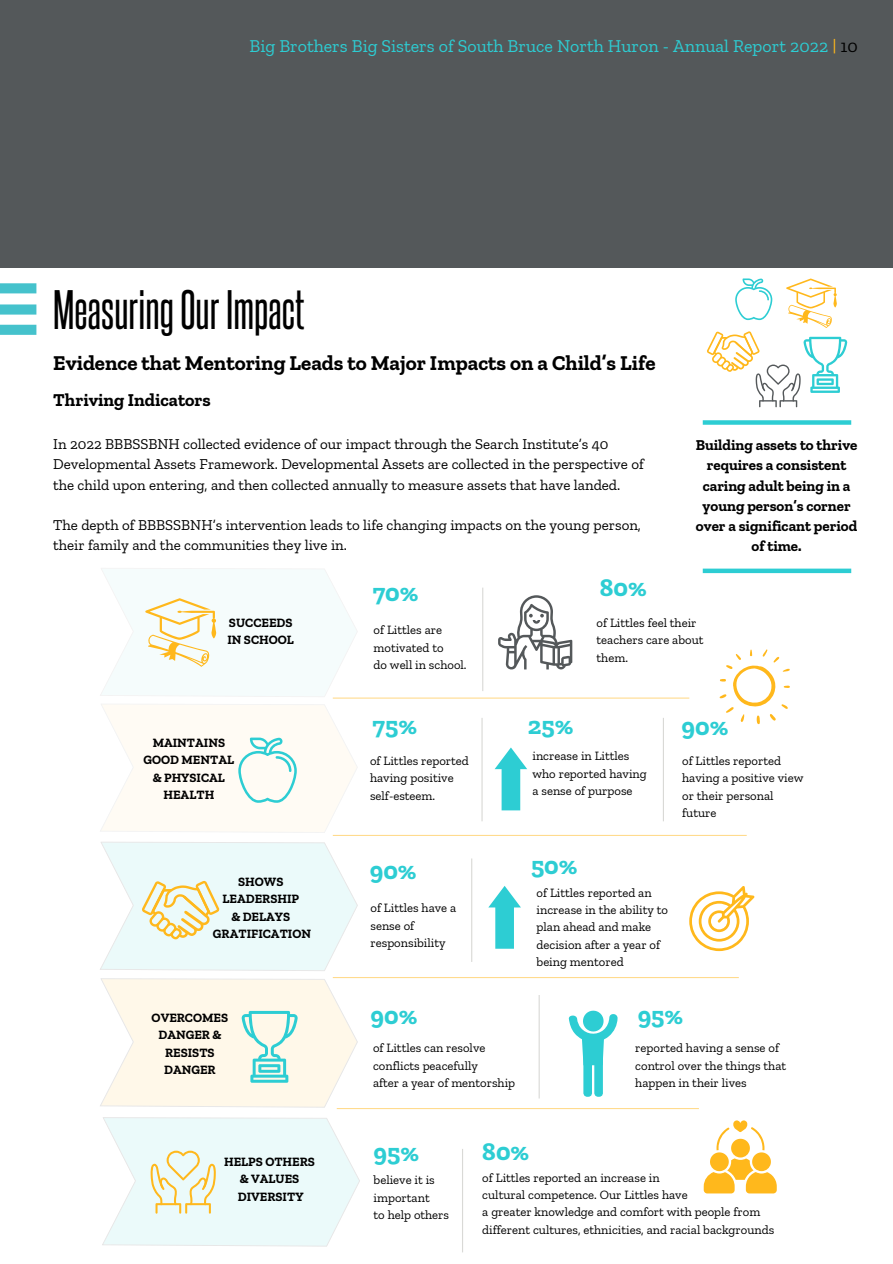
<style>
.page{position:relative;width:893px;height:1264px;background:#fff}
.page>*{position:absolute;margin:0;border:0;box-sizing:border-box;transform-origin:0 0}
.t1{font:47.25px "Steelfish Rg";color:#000}
.t2{font:700 25.35px "Zilla Slab";color:#2dcdd3}
.t3{font:700 21px "Zilla Slab";color:#000}
.t4{font:18px "Zilla Slab";color:#2dcdd3}
.t5{font:700 18px "Zilla Slab";color:#000}
.t6{font:15px/20.2px "Zilla Slab";color:#000}
.t7{font:700 15px "Zilla Slab";color:#000}
.t8{font:12.75px/17.4px "Zilla Slab";color:#000}
.t9{font:700 12.75px/17.4px "Zilla Slab";color:#000;text-align:center}
.s1{color:#ffb81c}
.s2{color:#000}
</style>
<div class="page">
<div style="left:0;top:0;width:892px;height:268px;background:#54585a"></div>
<div style="left:0;top:283px;width:36px;height:10px;background:#45c2cc"></div>
<div style="left:0;top:304px;width:36px;height:10px;background:#45c2cc"></div>
<div style="left:0;top:325px;width:36px;height:10px;background:#45c2cc"></div>
<svg style="left:100px;top:568px;width:257px;height:129px"></svg>
<svg style="left:100px;top:704px;width:257px;height:129px"></svg>
<svg style="left:100px;top:842px;width:258px;height:129px;background:#eef7f2"></svg>
<svg style="left:100px;top:978px;width:258px;height:129px;background:#f7f7eb"></svg>
<svg style="left:102px;top:1117px;width:258px;height:129px;background:#edf8f5"></svg>
<hr style="left:333px;top:697px;width:356px;height:1px;background:#ffb81c">
<hr style="left:333px;top:977px;width:405px;height:1px;background:#ffb81c">
<hr style="left:333px;top:834px;width:413px;height:2px;background:#ffb81c">
<hr style="left:337px;top:1107px;width:362px;height:2px;background:#ffb81c">
<hr style="left:482px;top:587px;width:1px;height:104px;background:#d9d9d6">
<svg style="left:498px;top:595px;width:74px;height:74px"></svg>
<hr style="left:481px;top:718px;width:1px;height:103px;background:#d9d9d6">
<hr style="left:662px;top:718px;width:2px;height:103px;background:#d9d9d6">
<svg style="left:494px;top:747px;width:33px;height:63px"></svg>
<svg style="left:719px;top:649px;width:71px;height:75px"></svg>
<hr style="left:471px;top:858px;width:1px;height:103px;background:#d9d9d6">
<svg style="left:488px;top:886px;width:33px;height:62px"></svg>
<svg style="left:689px;top:886px;width:65px;height:65px"></svg>
<hr style="left:538px;top:995px;width:1px;height:103px;background:#d9d9d6">
<svg style="left:568px;top:1010px;width:49px;height:86px"></svg>
<hr style="left:462px;top:1148px;width:1px;height:104px;background:#d9d9d6">
<svg style="left:703px;top:1120px;width:73px;height:73px"></svg>
<svg style="left:707px;top:278px;width:140px;height:129px"></svg>
<div style="left:702px;top:568px;width:149px;height:5px;background:#2dcdd3"></div>
<div style="left:702px;top:420px;width:149px;height:5px;background:#2dcdd3"></div>
<p class="t4" style="left:249px;top:35px;width:609px">Big Brothers Big Sisters of South Bruce North Huron - Annual Report 2022 <span class="s1">|</span> <span class="s2">10</span></p>
<p class="t1" style="left:53px;top:280px;width:253px">MeasuringOur Impact</p>
<p class="t3" style="left:53px;top:350px;width:603px">Evidence that Mentoring Leads to Major Impacts on a Child’s Life</p>
<p class="t5" style="left:53px;top:389px;width:159px">Thriving Indicators</p>
<p class="t6" style="left:53px;top:434px;width:592px">In 2022 BBBSSBNH collected evidence of our impact through the Search Institute’s 40<br>Developmental Assets Framework. Developmental Assets are collected in the perspective of the child upon entering, and then collected annually to measure assets that have landed.</p>
<p class="t6" style="left:53px;top:514px;width:589px">The depth of BBBSSBNH’s intervention leads to life changing impacts on the young person, their family and the communities they live in.</p>
<p class="t7" style="left:695px;top:436px;width:163px">Building assets to thrive</p>
<p class="t7" style="left:706px;top:456px;width:141px">requires a consistent</p>
<p class="t7" style="left:702px;top:476px;width:149px">caring adult being in a</p>
<p class="t7" style="left:702px;top:497px;width:149px">young person’s corner</p>
<p class="t7" style="left:696px;top:517px;width:163px">over a significant period</p>
<p class="t7" style="left:751px;top:537px;width:51px">of time.</p>
<p class="t9" style="left:229px;top:614px;width:65px">SUCCEEDS</p>
<p class="t9" style="left:227px;top:631px;width:68px">IN SCHOOL</p>
<p class="t9" style="left:153px;top:733px;width:74px">MAINTAINS</p>
<p class="t9" style="left:144px;top:751px;width:92px">GOOD MENTAL &amp; PHYSICAL<br>HEALTH</p>
<p class="t9" style="left:238px;top:872px;width:47px">SHOWS</p>
<p class="t9" style="left:222px;top:890px;width:78px">LEADERSHIP</p>
<p class="t9" style="left:231px;top:907px;width:60px">&amp; DELAYS</p>
<p class="t9" style="left:213px;top:925px;width:100px">GRATIFICATION</p>
<p class="t9" style="left:152px;top:1008px;width:78px">OVERCOMES</p>
<p class="t9" style="left:158px;top:1025px;width:64px">DANGER &amp;<br>RESISTS<br>DANGER</p>
<p class="t9" style="left:224px;top:1152px;width:92px">HELPS OTHERS</p>
<p class="t9" style="left:240px;top:1170px;width:61px">&amp; VALUES</p>
<p class="t9" style="left:238px;top:1187px;width:67px">DIVERSITY</p>
<p class="t2" style="left:372px;top:577px;width:47px">70%</p>
<p class="t2" style="left:599px;top:572px;width:48px">80%</p>
<p class="t8" style="left:373px;top:621px;width:70px">of Littles are</p>
<p class="t8" style="left:373px;top:638px;width:72px">motivated to</p>
<p class="t8" style="left:373px;top:656px;width:94px">do well in school.</p>
<p class="t8" style="left:596px;top:614px;width:101px">of Littles feel their</p>
<p class="t8" style="left:596px;top:631px;width:108px">teachers care about</p>
<p class="t8" style="left:596px;top:649px;width:33px">them.</p>
<p class="t2" style="left:372px;top:710px;width:46px">75%</p>
<p class="t8" style="left:370px;top:751px;width:100px">of Littles reported</p>
<p class="t8" style="left:370px;top:769px;width:85px">having positive</p>
<p class="t8" style="left:370px;top:786px;width:67px">self-esteem.</p>
<p class="t2" style="left:528px;top:710px;width:47px">25%</p>
<p class="t8" style="left:532px;top:747px;width:98px">increase in Littles</p>
<p class="t8" style="left:532px;top:764px;width:116px">who reported having</p>
<p class="t8" style="left:532px;top:782px;width:102px">a sense of purpose</p>
<p class="t2" style="left:681px;top:711px;width:48px">90%</p>
<p class="t8" style="left:682px;top:751px;width:100px">of Littles reported</p>
<p class="t8" style="left:682px;top:769px;width:123px">having a positive view</p>
<p class="t8" style="left:682px;top:786px;width:93px">or their personal</p>
<p class="t8" style="left:682px;top:804px;width:36px">future</p>
<p class="t2" style="left:370px;top:855px;width:48px">90%</p>
<p class="t8" style="left:370px;top:899px;width:87px">of Littles have a</p>
<p class="t8" style="left:370px;top:916px;width:45px">sense of</p>
<p class="t8" style="left:370px;top:934px;width:77px">responsibility</p>
<p class="t2" style="left:370px;top:1000px;width:48px">90%</p>
<p class="t8" style="left:373px;top:1038px;width:114px">of Littles can resolve</p>
<p class="t8" style="left:373px;top:1056px;width:106px">conflicts peacefully</p>
<p class="t8" style="left:373px;top:1073px;width:144px">after a year of mentorship</p>
<p class="t2" style="left:531px;top:850px;width:48px">50%</p>
<p class="t8" style="left:536px;top:883px;width:117px">of Littles reported an</p>
<p class="t8" style="left:536px;top:900px;width:133px">increase in the ability to plan ahead and make decision after a year of being mentored</p>
<p class="t2" style="left:637px;top:1000px;width:47px">95%</p>
<p class="t8" style="left:635px;top:1039px;width:145px">reported having a sense of</p>
<p class="t8" style="left:635px;top:1056px;width:152px">control over the things that</p>
<p class="t8" style="left:635px;top:1074px;width:113px">happen in their lives</p>
<p class="t2" style="left:373px;top:1136px;width:47px">95%</p>
<p class="t8" style="left:373px;top:1171px;width:63px">believe it is</p>
<p class="t8" style="left:373px;top:1188px;width:58px">important</p>
<p class="t8" style="left:373px;top:1205px;width:77px">to help others</p>
<p class="t2" style="left:482px;top:1135px;width:48px">80%</p>
<p class="t8" style="left:482px;top:1168px;width:179px">of Littles reported an increase in</p>
<p class="t8" style="left:482px;top:1185px;width:207px">cultural competence. Our Littles have</p>
<p class="t8" style="left:482px;top:1203px;width:293px">a greater knowledge and comfort with people from different cultures, ethnicities, and racial backgrounds</p>
</div>
